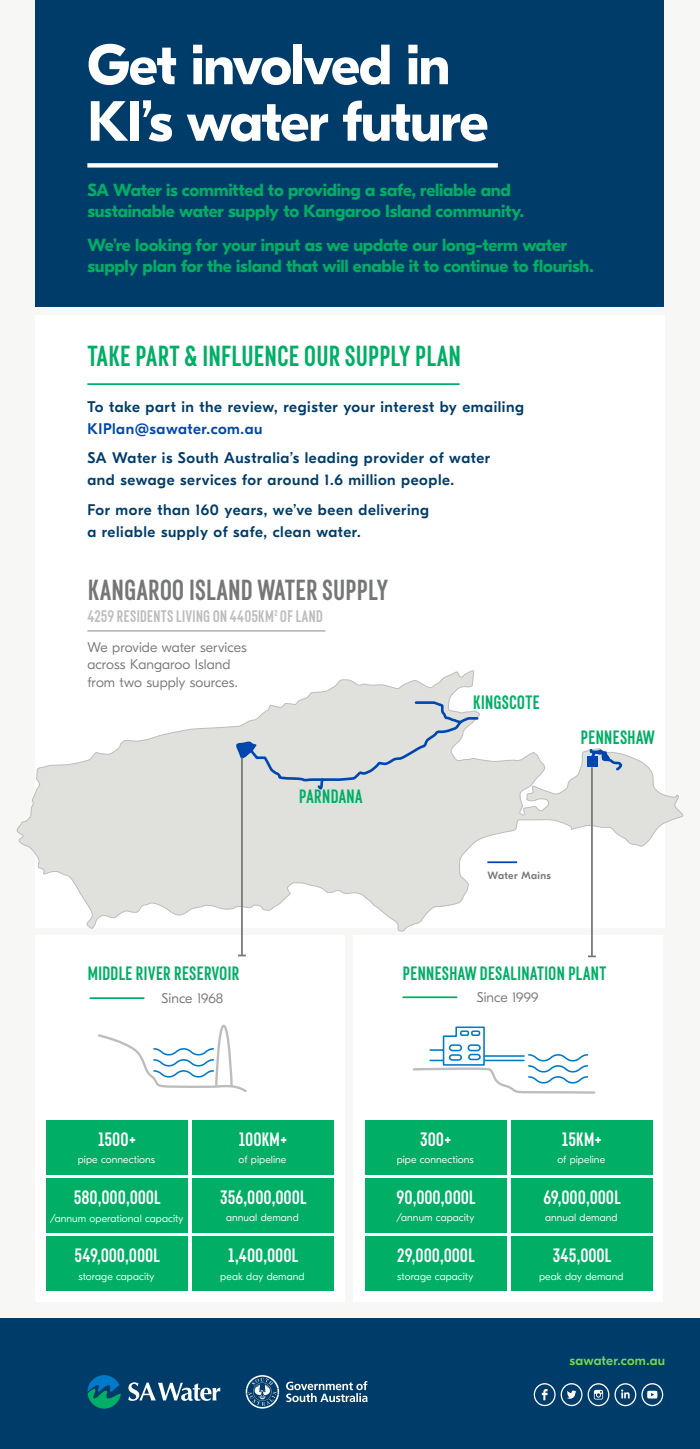
<style>
.page{position:relative;width:700px;height:1449px;background:#fff}
.page>*{position:absolute;margin:0;border:0;box-sizing:border-box;transform-origin:0 0}
.t1{font:700 56.52px/56.5px "GT Eesti Pro Display";letter-spacing:-.025em;color:#fff}
.t2{font:700 28.88px "RF Rufo";letter-spacing:-.01em;color:#00ae65}
.t3{font:700 28.88px "RF Rufo";letter-spacing:-.005em;color:#747678}
.t4{font:700 19.25px "RF Rufo";letter-spacing:-.005em;color:#fff}
.t5{font:700 19.25px "RF Rufo";color:#00ae65}
.t6{font:700 17.5px/21px "GT Eesti Pro Display";letter-spacing:-.015em;color:#00ae65}
.t7{font:700 16.62px "RF Rufo";color:#bcbdbc}
.t8{font:500 15.4px/21.9px "GT Eesti Pro Display";letter-spacing:.035em;color:#003c69}
.t9{font:500 15.4px "GT Eesti Pro Display";letter-spacing:.035em;color:#0046ad}
.t10{font:300 14px/17.3px "GT Eesti Pro Display";color:#747678}
.t11{font:500 13.47px "GT Eesti Pro Display";letter-spacing:.015em;color:#76d750}
.t12{font:300 10.5px "GT Eesti Pro Display";letter-spacing:.005em;color:#fff}
.t13{font:500 10.5px "GT Eesti Pro Display";letter-spacing:.035em;color:#747678}
</style>
<div class="page">
<div style="left:0;top:0;width:700px;height:1354px;background:#f7f7f6"></div>
<div style="left:0;top:1319px;width:700px;height:130px;background:#003c69"></div>
<div style="left:35px;top:0;width:628px;height:306px;background:#003c69"></div>
<svg style="left:246px;top:1375px;width:33px;height:34px"></svg>
<svg style="left:286px;top:1381px;width:81px;height:21px"></svg>
<svg style="left:128px;top:1382px;width:92px;height:19px"></svg>
<svg style="left:88px;top:1375px;width:33px;height:34px"></svg>
<div style="left:35px;top:315px;width:630px;height:613px;background:#fff"></div>
<div style="left:35px;top:935px;width:310px;height:367px;background:#fff"></div>
<div style="left:354px;top:935px;width:309px;height:367px;background:#fff"></div>
<svg style="left:534px;top:1383px;width:129px;height:23px"></svg>
<svg style="left:16px;top:670px;width:668px;height:262px"></svg>
<svg style="left:586px;top:748px;width:36px;height:24px"></svg>
<svg style="left:235px;top:700px;width:245px;height:95px;background:#d7dbdd"></svg>
<div style="left:587px;top:756px;width:10px;height:11px;background:#0046ad"></div>
<hr style="left:241px;top:758px;width:2px;height:198px;background:#747678">
<hr style="left:591px;top:767px;width:2px;height:189px;background:#747678">
<hr style="left:87px;top:630px;width:239px;height:2px;background:#bcbdbc">
<svg style="left:98px;top:1024px;width:149px;height:68px"></svg>
<svg style="left:412px;top:1026px;width:184px;height:68px"></svg>
<hr style="left:87px;top:383px;width:373px;height:2px;background:#00ae65">
<hr style="left:90px;top:997px;width:54px;height:2px;background:#00ae65">
<hr style="left:402px;top:996px;width:55px;height:2px;background:#00ae65">
<hr style="left:487px;top:861px;width:30px;height:2px;background:#0046ad">
<div style="left:46px;top:1178px;width:142px;height:54px;background:#00ae65"></div>
<div style="left:192px;top:1178px;width:142px;height:54px;background:#00ae65"></div>
<div style="left:46px;top:1237px;width:142px;height:54px;background:#00ae65"></div>
<div style="left:192px;top:1237px;width:142px;height:54px;background:#00ae65"></div>
<div style="left:46px;top:1120px;width:142px;height:54px;background:#00ae65"></div>
<div style="left:192px;top:1120px;width:142px;height:54px;background:#00ae65"></div>
<div style="left:365px;top:1178px;width:141px;height:54px;background:#00ae65"></div>
<div style="left:511px;top:1178px;width:141px;height:54px;background:#00ae65"></div>
<div style="left:365px;top:1237px;width:141px;height:54px;background:#00ae65"></div>
<div style="left:511px;top:1237px;width:141px;height:54px;background:#00ae65"></div>
<div style="left:365px;top:1120px;width:141px;height:54px;background:#00ae65"></div>
<div style="left:511px;top:1120px;width:141px;height:54px;background:#00ae65"></div>
<div style="left:87px;top:163px;width:411px;height:5px;background:#fff"></div>
<h1 class="t1" style="left:87px;top:38px;width:402px">Get involved in<br>KI’s water future</h1>
<p class="t6" style="left:87px;top:180px;width:438px">SA Water is committed to providing a safe, reliable and sustainable water supply to Kangaroo Island community.</p>
<p class="t6" style="left:87px;top:234px;width:508px">We’re looking for your input as we update our long-term water supply plan for the island that will enable it to continue to flourish.</p>
<h2 class="t2" style="left:87px;top:339px;width:376px">TAKE PART &amp; INFLUENCE OUR SUPPLY PLAN</h2>
<p class="t8" style="left:87px;top:396px;width:438px">To take part in the review, register your interest by emailing</p>
<p class="t9" style="left:87px;top:420px;width:177px">KIPlan@sawater.com.au</p>
<p class="t8" style="left:87px;top:448px;width:404px">SA Water is South Australia’s leading provider of water and sewage services for around 1.6 million people.</p>
<p class="t8" style="left:87px;top:499px;width:343px">For more than 160 years, we’ve been delivering a reliable supply of safe, clean water.</p>
<h2 class="t3" style="left:87px;top:574px;width:302px">KANGAROO ISLAND WATER SUPPLY</h2>
<p class="t7" style="left:87px;top:607px;width:237px">4259 RESIDENTS LIVING ON 4405KM2 OF LAND</p>
<p class="t10" style="left:87px;top:639px;width:161px">We provide water services across Kangaroo Island from two supply sources.</p>
<p class="t5" style="left:299px;top:785px;width:65px">PARNDANA</p>
<p class="t5" style="left:473px;top:691px;width:68px">KINGSCOTE</p>
<p class="t5" style="left:581px;top:726px;width:76px">PENNESHAW</p>
<p class="t13" style="left:487px;top:870px;width:65px">Water Mains</p>
<p class="t5" style="left:88px;top:963px;width:153px">MIDDLE RIVER RESERVOIR</p>
<p class="t5" style="left:403px;top:963px;width:205px">PENNESHAW DESALINATION PLANT</p>
<p class="t10" style="left:162px;top:989px;width:63px">Since 1968</p>
<p class="t10" style="left:477px;top:989px;width:63px">Since 1999</p>
<p class="t4" style="left:98px;top:1128px;width:40px">1500+</p>
<p class="t12" style="left:78px;top:1154px;width:79px">pipe connections</p>
<p class="t4" style="left:239px;top:1128px;width:51px">100KM+</p>
<p class="t12" style="left:239px;top:1154px;width:49px">of pipeline</p>
<p class="t4" style="left:420px;top:1128px;width:33px">300+</p>
<p class="t12" style="left:397px;top:1154px;width:79px">pipe connections</p>
<p class="t4" style="left:562px;top:1128px;width:42px">15KM+</p>
<p class="t12" style="left:557px;top:1154px;width:49px">of pipeline</p>
<p class="t4" style="left:74px;top:1186px;width:89px">580,000,000L</p>
<p class="t12" style="left:50px;top:1212px;width:135px">/annum operational capacity</p>
<p class="t4" style="left:75px;top:1244px;width:87px">549,000,000L</p>
<p class="t12" style="left:78px;top:1270px;width:78px">storage capacity</p>
<p class="t4" style="left:220px;top:1186px;width:88px">356,000,000L</p>
<p class="t12" style="left:226px;top:1212px;width:74px">annual demand</p>
<p class="t4" style="left:228px;top:1244px;width:71px">1,400,000L</p>
<p class="t12" style="left:220px;top:1270px;width:86px">peak day demand</p>
<p class="t4" style="left:396px;top:1186px;width:81px">90,000,000L</p>
<p class="t12" style="left:396px;top:1212px;width:80px">/annum capacity</p>
<p class="t4" style="left:397px;top:1244px;width:79px">29,000,000L</p>
<p class="t12" style="left:397px;top:1270px;width:78px">storage capacity</p>
<p class="t4" style="left:543px;top:1186px;width:79px">69,000,000L</p>
<p class="t12" style="left:545px;top:1212px;width:74px">annual demand</p>
<p class="t4" style="left:553px;top:1244px;width:60px">345,000L</p>
<p class="t12" style="left:539px;top:1270px;width:86px">peak day demand</p>
<p class="t11" style="left:569px;top:1354px;width:97px">sawater.com.au</p>
</div>
